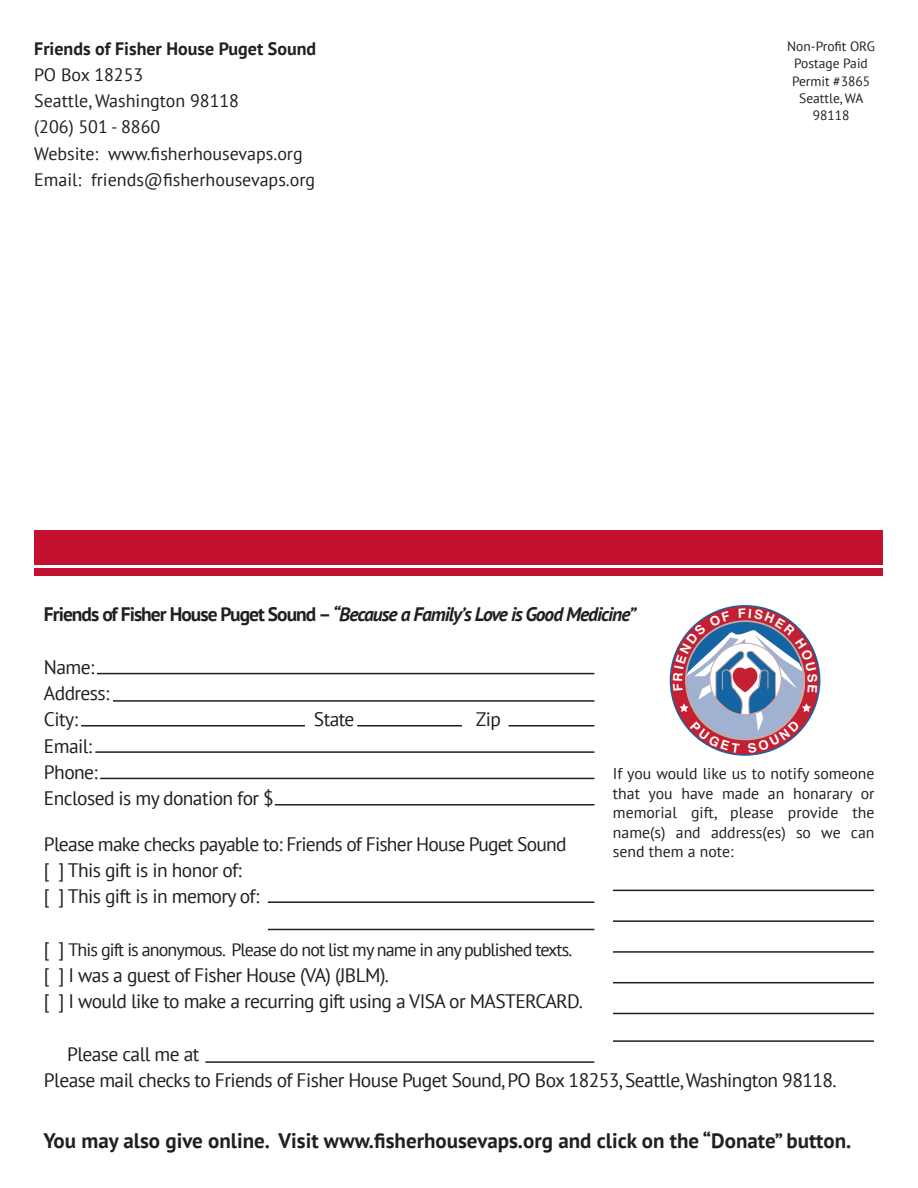
<style>
.page{position:relative;width:918px;height:1188px;background:#fff}
.page>*{position:absolute;margin:0;border:0;box-sizing:border-box;transform-origin:0 0}
.t1{font:700 21px "PT Sans";color:#231f20}
.t2{font:19.5px "PT Sans";letter-spacing:-.03em;color:#231f20}
.t3{font:italic 700 19.5px "PT Sans";letter-spacing:-.05em;color:#231f20}
.t4{font:18px "PT Sans";color:#231f20}
.t5{font:18px "PT Sans";letter-spacing:-.05em;color:#231f20}
.t6{font:700 18px "PT Sans";color:#231f20}
.t7{font:15.75px/19.5px "PT Sans";color:#231f20;text-align:justify}
.t8{font:13.5px "PT Sans";color:#231f20}
.s1{font-style:normal}
.s2{font-size:19.5px}
</style>
<div class="page">
<div style="left:34px;top:531px;width:849px;height:34px;background:#c3102f"></div>
<div style="left:34px;top:568px;width:849px;height:8px;background:#c3102f"></div>
<hr style="left:97px;top:673px;width:497px;height:1px;background:#231f20">
<hr style="left:613px;top:890px;width:261px;height:1px;background:#231f20">
<hr style="left:613px;top:920px;width:261px;height:2px;background:#231f20">
<hr style="left:613px;top:951px;width:261px;height:2px;background:#231f20">
<hr style="left:613px;top:982px;width:261px;height:1px;background:#231f20">
<hr style="left:613px;top:1013px;width:261px;height:1px;background:#231f20">
<hr style="left:613px;top:1040px;width:261px;height:2px;background:#231f20">
<hr style="left:113px;top:700px;width:481px;height:2px;background:#231f20">
<hr style="left:95px;top:751px;width:499px;height:2px;background:#231f20">
<hr style="left:100px;top:778px;width:494px;height:1px;background:#231f20">
<hr style="left:275px;top:804px;width:319px;height:2px;background:#231f20">
<hr style="left:268px;top:901px;width:326px;height:2px;background:#231f20">
<hr style="left:268px;top:929px;width:326px;height:1px;background:#231f20">
<hr style="left:205px;top:1061px;width:389px;height:2px;background:#231f20">
<hr style="left:81px;top:725px;width:224px;height:2px;background:#231f20">
<hr style="left:357px;top:725px;width:105px;height:2px;background:#231f20">
<hr style="left:509px;top:725px;width:85px;height:2px;background:#231f20">
<svg style="left:673px;top:608px;width:145px;height:145px"></svg>
<p class="t6" style="left:34px;top:36px;width:284px">Friends of Fisher House Puget Sound</p>
<p class="t4" style="left:34px;top:63px;width:111px">PO Box 18253</p>
<p class="t4" style="left:34px;top:89px;width:206px">Seattle, Washington 98118</p>
<p class="t4" style="left:34px;top:115px;width:128px">(206) 501 - 8860</p>
<p class="t4" style="left:34px;top:142px;width:270px">Website: www.fisherhousevaps.org</p>
<p class="t4" style="left:34px;top:168px;width:283px">Email: friends@fisherhousevaps.org</p>
<p class="t8" style="left:787px;top:38px;width:89px">Non-Profit ORG</p>
<p class="t8" style="left:794px;top:55px;width:75px">Postage Paid</p>
<p class="t8" style="left:792px;top:72px;width:80px">Permit #3865</p>
<p class="t8" style="left:799px;top:89px;width:66px">Seattle, WA</p>
<p class="t8" style="left:813px;top:107px;width:38px">98118</p>
<p class="t3" style="left:44px;top:601px;width:594px"><span class="s1">Friends of Fisher House Puget Sound –</span> “Because a Family’s Love is Good Medicine”</p>
<p class="t2" style="left:44px;top:654px;width:52px">Name:</p>
<p class="t2" style="left:44px;top:681px;width:67px">Address:</p>
<p class="t2" style="left:44px;top:707px;width:35px">City:</p>
<p class="t2" style="left:314px;top:707px;width:42px">State</p>
<p class="t2" style="left:476px;top:707px;width:27px">Zip</p>
<p class="t2" style="left:44px;top:733px;width:50px">Email:</p>
<p class="t2" style="left:44px;top:759px;width:55px">Phone:</p>
<p class="t2" style="left:44px;top:786px;width:231px">Enclosed is my donation for $</p>
<p class="t2" style="left:44px;top:831px;width:524px">Please make checks payable to: Friends of Fisher House Puget Sound</p>
<p class="t2" style="left:44px;top:858px;width:199px">[ ] This gift is in honor of:</p>
<p class="t2" style="left:44px;top:884px;width:217px">[ ] This gift is in memory of:</p>
<p class="t5" style="left:44px;top:938px;width:530px"><span class="s2">[ ]</span> This gift is anonymous. Please do not list my name in any published texts.</p>
<p class="t2" style="left:44px;top:963px;width:347px">[ ] I was a guest of Fisher House (VA) (JBLM).</p>
<p class="t2" style="left:44px;top:989px;width:541px">[ ] I would like to make a recurring gift using a VISA or MASTERCARD.</p>
<p class="t2" style="left:67px;top:1041px;width:134px">Please call me at</p>
<p class="t2" style="left:44px;top:1068px;width:794px">Please mail checks to Friends of Fisher House Puget Sound, PO Box 18253, Seattle, Washington 98118.</p>
<p class="t7" style="left:613px;top:764px;width:263px">If you would like us to notify someone that you have made an honarary or memorial gift, please provide the name(s) and address(es) so we can send them a note:</p>
<p class="t1" style="left:43px;top:1127px;width:809px">You may also give online. Visit www.fisherhousevaps.org and click on the “Donate” button.</p>
</div>
